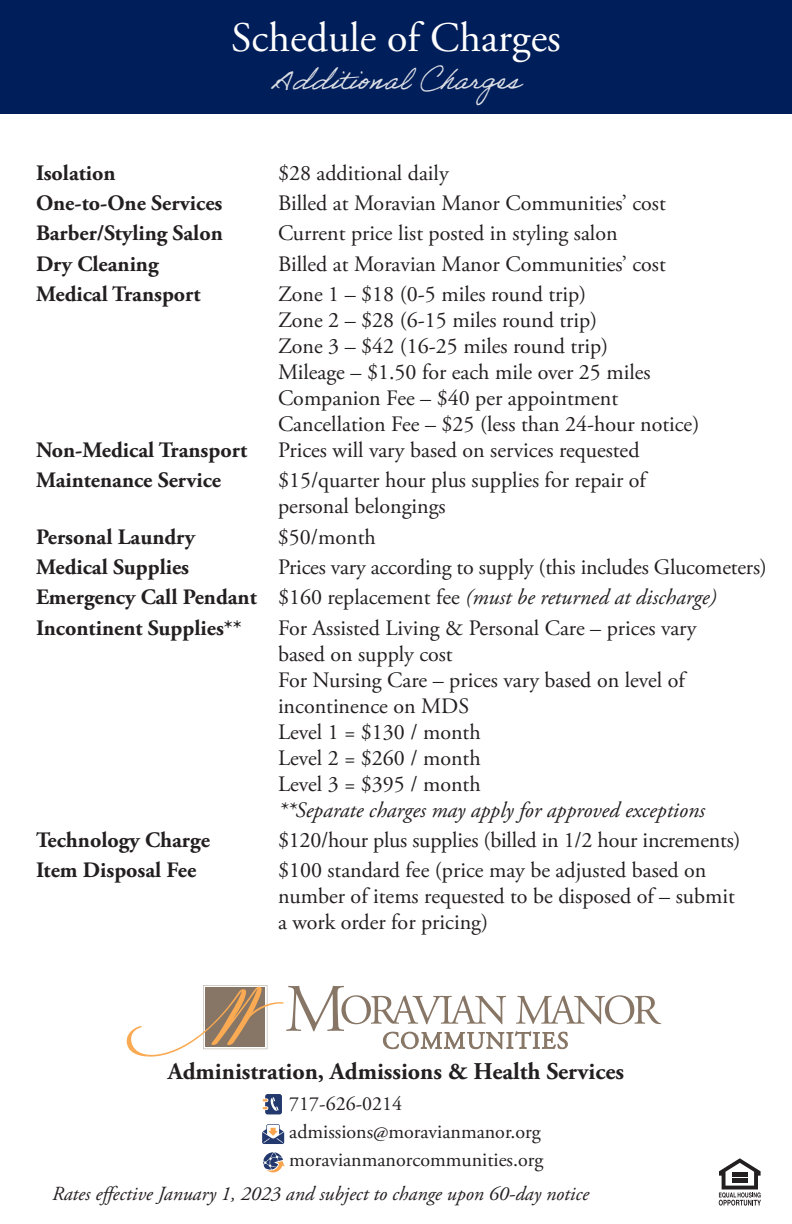
<style>
.page{position:relative;width:792px;height:1224px;background:#fff}
.page>*{position:absolute;margin:0;border:0;box-sizing:border-box;transform-origin:0 0}
.t1{font:42px "Adobe Garamond Pro";color:#fff}
.t2{font:28px "Adobe Handwriting Ernie";color:#dddfe6}
.t3{font:700 24px "Adobe Garamond Pro";color:#231f20}
.t4{font:22px/26px "Adobe Garamond Pro";color:#231f20}
.t5{font:700 22px "Adobe Garamond Pro";color:#231f20}
.t6{font:italic 22px "Adobe Garamond Pro";color:#231f20}
.t7{font:20px/28px "Adobe Garamond Pro";color:#231f20}
.t8{font:italic 20px "Adobe Garamond Pro";color:#231f20}
.s1{font-weight:700}
.s2{font-style:italic}
</style>
<div class="page">
<div style="left:0;top:0;width:792px;height:114px;background:#001e59"></div>
<svg style="left:263px;top:1152px;width:22px;height:21px"></svg>
<svg style="left:262px;top:1124px;width:22px;height:20px"></svg>
<svg style="left:263px;top:1094px;width:19px;height:20px"></svg>
<svg style="left:127px;top:985px;width:534px;height:72px"></svg>
<svg style="left:719px;top:1158px;width:42px;height:48px"></svg>
<h1 class="t1" style="left:231px;top:13px;width:331px">Schedule of Charges</h1>
<p class="t2" style="left:272px;top:63px;width:249px">Additional Charges</p>
<p class="t5" style="left:36px;top:160px;width:81px">Isolation</p>
<p class="t4" style="left:278px;top:160px;width:172px">$28 additional daily</p>
<p class="t5" style="left:36px;top:190px;width:188px">One-to-One Services</p>
<p class="t4" style="left:278px;top:191px;width:389px">Billed at Moravian Manor Communities’ cost</p>
<p class="t5" style="left:36px;top:221px;width:188px">Barber/Styling Salon</p>
<p class="t4" style="left:278px;top:221px;width:341px">Current price list posted in styling salon</p>
<p class="t5" style="left:36px;top:251px;width:124px">Dry Cleaning</p>
<p class="t4" style="left:278px;top:251px;width:389px">Billed at Moravian Manor Communities’ cost</p>
<p class="t5" style="left:36px;top:281px;width:166px">Medical Transport</p>
<p class="t4" style="left:278px;top:282px;width:423px">Zone 1 – $18 (0-5 miles round trip)<br>Zone 2 – $28 (6-15 miles round trip)<br>Zone 3 – $42 (16-25 miles round trip)<br>Mileage – $1.50 for each mile over 25 miles Companion Fee – $40 per appointment Cancellation Fee – $25 (less than 24-hour notice)</p>
<p class="t5" style="left:36px;top:437px;width:213px">Non-Medical Transport</p>
<p class="t4" style="left:278px;top:438px;width:363px">Prices will vary based on services requested</p>
<p class="t5" style="left:36px;top:467px;width:187px">Maintenance Service</p>
<p class="t4" style="left:278px;top:468px;width:369px">$15/quarter hour plus supplies for repair of personal belongings</p>
<p class="t5" style="left:36px;top:524px;width:161px">Personal Laundry</p>
<p class="t4" style="left:278px;top:524px;width:99px">$50/month</p>
<p class="t5" style="left:36px;top:554px;width:155px">Medical Supplies</p>
<p class="t4" style="left:36px;top:553px;width:732px;line-height:30.4px;text-indent:242px">Prices vary according to supply (this includes Glucometers)<br><span class="s1">Emergency Call Pendant</span> $160 replacement fee <span class="s2">(must be returned at discharge)<br></span><span class="s1">Incontinent Supplies**</span></p>
<p class="t4" style="left:278px;top:615px;width:420px">For Assisted Living &amp; Personal Care – prices vary based on supply cost<br>For Nursing Care – prices vary based on level of incontinence on MDS<br>Level 1 = $130 / month<br>Level 2 = $260 / month<br>Level 3 = $395 / month</p>
<p class="t6" style="left:278px;top:796px;width:428px">**Separate charges may apply for approved exceptions</p>
<p class="t5" style="left:36px;top:827px;width:175px">Technology Charge</p>
<p class="t4" style="left:278px;top:828px;width:464px">$120/hour plus supplies (billed in 1/2 hour increments)</p>
<p class="t5" style="left:36px;top:857px;width:162px">Item Disposal Fee</p>
<p class="t4" style="left:278px;top:858px;width:458px">$100 standard fee (price may be adjusted based on number of items requested to be disposed of – submit a work order for pricing)</p>
<p class="t3" style="left:168px;top:1058px;width:458px">Administration, Admissions &amp; Health Services</p>
<p class="t7" style="left:289px;top:1091px;width:256px">717-626-0214 admissions@moravianmanor.org moravianmanorcommunities.org</p>
<p class="t8" style="left:52px;top:1182px;width:538px">Rates effective January 1, 2023 and subject to change upon 60-day notice</p>
</div>
